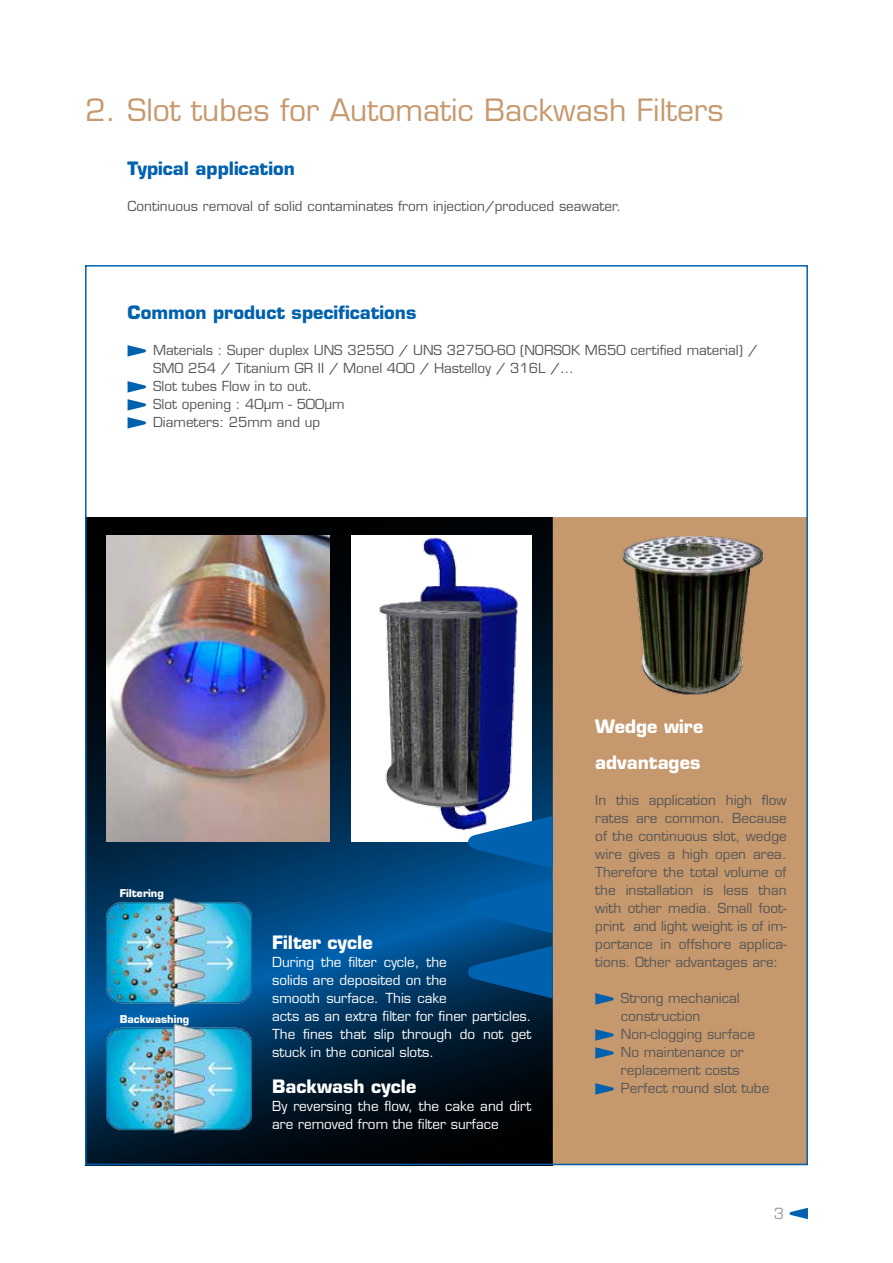
<style>
.page{position:relative;width:893px;height:1263px;background:#fff}
.page>*{position:absolute;margin:0;border:0;box-sizing:border-box;transform-origin:0 0}
.t1{font:30px "Eurostile LT Std";color:#c6986d}
.t2{font:700 18px "Eurostile LT Std";color:#0062ae}
.t3{font:700 18px/36px "Eurostile LT Std";color:#fff}
.t4{font:15px "Eurostile LT Std";color:#9c9c9d}
.t5{font:13.5px/18px "Eurostile LT Std";color:#565655}
.t6{font:13.5px/18px "Eurostile LT Std";color:#fff}
.t7{font:700 10.5px "Eurostile LT Std";color:#fff}
</style>
<div class="page">
<svg style="left:789px;top:1208px;width:19px;height:11px"></svg>
<svg style="left:88px;top:517px;width:465px;height:645px;background:#012746"></svg>
<img style="left:106px;top:896px;width:146px;height:116px">
<div style="left:553px;top:517px;width:255px;height:648px;background:#c6986d"></div>
<svg style="left:128px;top:345px;width:18px;height:12px"></svg>
<svg style="left:128px;top:381px;width:18px;height:12px"></svg>
<svg style="left:128px;top:399px;width:18px;height:12px"></svg>
<svg style="left:128px;top:417px;width:18px;height:12px"></svg>
<svg style="left:595px;top:993px;width:19px;height:12px"></svg>
<svg style="left:595px;top:1029px;width:19px;height:12px"></svg>
<svg style="left:595px;top:1047px;width:19px;height:12px"></svg>
<svg style="left:595px;top:1083px;width:19px;height:12px"></svg>
<img style="left:106px;top:535px;width:224px;height:306px">
<img style="left:351px;top:535px;width:180px;height:306px">
<img style="left:106px;top:1021px;width:146px;height:113px">
<img style="left:622px;top:536px;width:142px;height:159px">
<svg style="left:468px;top:946px;width:85px;height:52px;background:#00508f"></svg>
<svg style="left:468px;top:881px;width:85px;height:52px;background:#005da5"></svg>
<svg style="left:468px;top:816px;width:85px;height:52px;background:#2570b0"></svg>
<h1 class="t1" style="left:85px;top:92px;width:640px">2. Slot tubes for Automatic Backwash Filters</h1>
<h2 class="t2" style="left:128px;top:157px;width:169px">Typical application</h2>
<p class="t5" style="left:128px;top:197px;width:495px">Continuous removal of solid contaminates from injection/produced seawater.</p>
<h2 class="t2" style="left:128px;top:301px;width:290px">Common product specifications</h2>
<p class="t5" style="left:153px;top:341px;width:606px">Materials : Super duplex UNS 32550 / UNS 32750-60 (NORSOK M650 certified material) / SMO 254 / Titanium GR II / Monel 400 / Hastelloy / 316L /…<br>Slot tubes Flow in to out.<br>Slot opening : 40µm - 500µm<br>Diameters: 25mm and up</p>
<p class="t7" style="left:120px;top:886px;width:46px">Filtering</p>
<p class="t7" style="left:120px;top:1012px;width:71px">Backwashing</p>
<h2 class="t3" style="left:272px;top:924px;width:102px">Filter cycle</h2>
<p class="t6" style="left:272px;top:953px;width:261px">During the filter cycle, the<br>solids are deposited on the<br>smooth surface. This cake<br>acts as an extra filter for finer particles.<br>The fines that slip through do not get stuck in the conical slots.</p>
<h2 class="t3" style="left:272px;top:1068px;width:146px">Backwash cycle</h2>
<p class="t6" style="left:272px;top:1097px;width:261px">By reversing the flow, the cake and dirt are removed from the filter surface</p>
<h2 class="t3" style="left:595px;top:708px;width:110px">Wedge wire advantages</h2>
<p class="t5" style="left:595px;top:791px;width:193px;text-align:justify">In this application high flow rates are common. Because of the continuous slot, wedge wire gives a high open area.<br>Therefore the total volume of the installation is less than with other media. Small foot&shy;print and light weight is of im&shy;portance in offshore applica&shy;tions. Other advantages are:</p>
<p class="t5" style="left:621px;top:989px;width:150px">Strong mechanical construction<br>Non-clogging surface<br>No maintenance or replacement costs<br>Perfect round slot tube</p>
<p class="t4" style="left:774px;top:1205px;width:12px">3</p>
</div>
